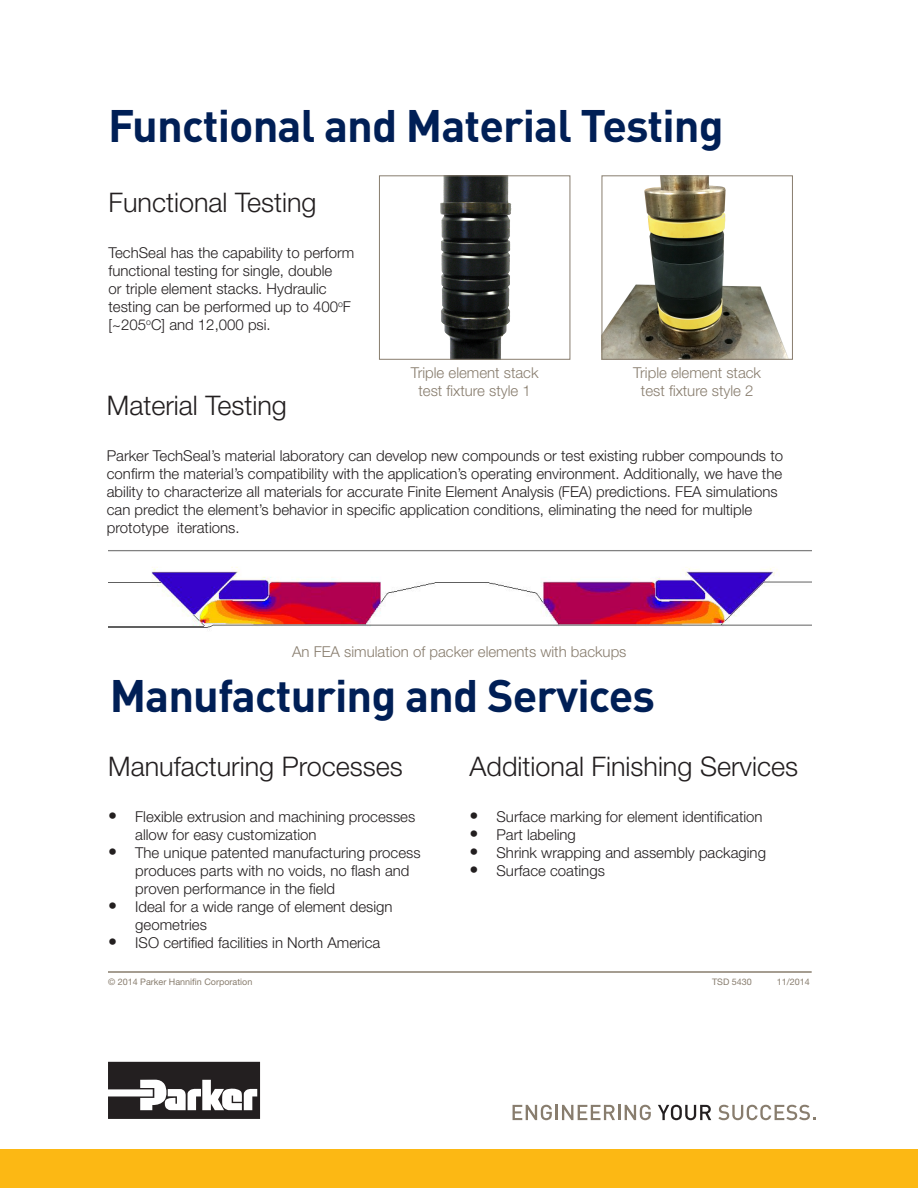
<style>
.page{position:relative;width:918px;height:1188px;background:#fff}
.page>*{position:absolute;margin:0;border:0;box-sizing:border-box;transform-origin:0 0}
.t1{font:700 45px "DINOT";letter-spacing:-.02em;color:#001f56}
.Bulleted_List{font:300 27px "Helvetica Neue LT Std";color:#231f20}
.t2{font:300 15px/18px "Helvetica Neue LT Std";color:#231f20}
.t3{font:300 15px/18px "Helvetica Neue LT Std";color:#887d6e;text-align:center}
.t4{font:9px "Helvetica Neue LT Std";color:#887d6e}
.s1{font-size:18px}
</style>
<div class="page">
<svg style="left:108px;top:1062px;width:152px;height:57px"></svg>
<div style="left:0;top:1150px;width:918px;height:38px;background:#fcb814"></div>
<hr style="left:108px;top:971px;width:704px;height:2px;background:#887d6e">
<svg style="left:513px;top:1105px;width:39px;height:15px"></svg>
<hr style="left:555px;top:1105px;width:3px;height:15px;background:#887d6e">
<svg style="left:562px;top:1105px;width:89px;height:15px"></svg>
<svg style="left:658px;top:1105px;width:53px;height:15px"></svg>
<svg style="left:718px;top:1105px;width:98px;height:15px"></svg>
<img style="left:604px;top:177px;width:184px;height:181px">
<div style="left:602px;top:175px;width:191px;height:185px;border:1px solid #887d6e"></div>
<img style="left:440px;top:177px;width:72px;height:181px">
<div style="left:379px;top:175px;width:191px;height:185px;border:1px solid #887d6e"></div>
<img style="left:108px;top:550px;width:704px;height:78px">
<p class="t1" style="left:108px;top:96px;width:617px">Functional and Material Testing</p>
<p class="Bulleted_List" style="left:109px;top:185px;width:210px">Functional Testing</p>
<p class="t2" style="left:109px;top:243px;width:247px">TechSeal has the capability to perform functional testing for single, double<br>or triple element stacks. Hydraulic testing can be performed up to 400<sup>o</sup>F [~205<sup>o</sup>C] and 12,000 psi.</p>
<p class="t3" style="left:411px;top:364px;width:129px">Triple element stack test fixture style 1</p>
<p class="t3" style="left:633px;top:364px;width:129px">Triple element stack test fixture style 2</p>
<p class="Bulleted_List" style="left:107px;top:389px;width:182px">Material Testing</p>
<p class="t2" style="left:107px;top:447px;width:678px">Parker TechSeal’s material laboratory can develop new compounds or test existing rubber compounds to confirm the material’s compatibility with the application’s operating environment. Additionally, we have the ability to characterize all materials for accurate Finite Element Analysis (FEA) predictions. FEA simulations can predict the element’s behavior in specific application conditions, eliminating the need for multiple prototype iterations.</p>
<p class="t3" style="left:292px;top:642px;width:336px">An FEA simulation of packer elements with backups</p>
<p class="t1" style="left:110px;top:665px;width:547px">Manufacturing and Services</p>
<p class="Bulleted_List" style="left:108px;top:750px;width:296px">Manufacturing Processes</p>
<p class="t2" style="left:135px;top:808px;width:282px;text-indent:-27px"><span class="s1">•</span> Flexible extrusion and machining processes allow for easy customization</p>
<p class="t2" style="left:135px;top:844px;width:287px;text-indent:-27px"><span class="s1">•</span> The unique patented manufacturing process produces parts with no voids, no flash and proven performance in the field</p>
<p class="t2" style="left:135px;top:898px;width:259px;text-indent:-27px"><span class="s1">•</span> Ideal for a wide range of element design geometries</p>
<p class="t2" style="left:108px;top:934px;width:274px"><span class="s1">•</span> ISO certified facilities in North America</p>
<p class="Bulleted_List" style="left:470px;top:750px;width:330px">Additional Finishing Services</p>
<p class="t2" style="left:470px;top:808px;width:295px"><span class="s1">•</span> Surface marking for element identification</p>
<p class="t2" style="left:470px;top:826px;width:108px"><span class="s1">•</span> Part labeling</p>
<p class="t2" style="left:470px;top:844px;width:298px"><span class="s1">•</span> Shrink wrapping and assembly packaging</p>
<p class="t2" style="left:470px;top:862px;width:137px"><span class="s1">•</span> Surface coatings</p>
<p class="t4" style="left:108px;top:976px;width:146px">© 2014 Parker Hannifin Corporation</p>
<p class="t4" style="left:712px;top:976px;width:41px">TSD 5430</p>
<p class="t4" style="left:777px;top:976px;width:35px">11/2014</p>
</div>
